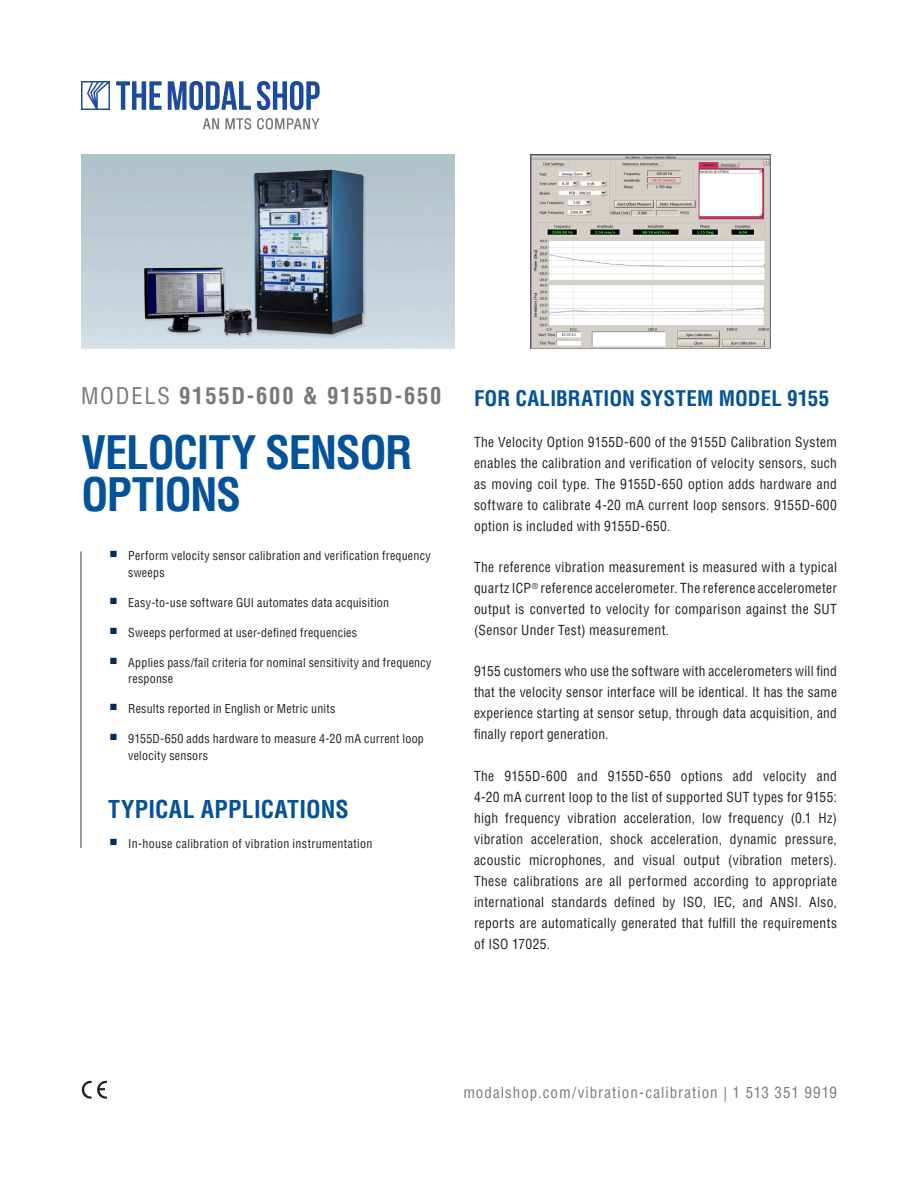
<style>
.page{position:relative;width:918px;height:1188px;background:#fff}
.page>*{position:absolute;margin:0;border:0;box-sizing:border-box;transform-origin:0 0}
.Main_Headline{font:700 condensed 45px/42px "Helvetica LT Pro";letter-spacing:-.03em;color:#04529a}
.Bullet_Header{font:700 condensed 24px "Helvetica LT Pro";letter-spacing:.01em;color:#04529a}
.model{font:700 condensed 22.5px "Helvetica LT Pro";letter-spacing:.08em;color:#76787b}
.subheader{font:700 condensed 21px "Helvetica LT Pro";letter-spacing:.005em;color:#04529a}
.Footer_Contact{font:condensed 15px "Helvetica LT Pro";letter-spacing:.07em;color:#76787b}
.Body_1{font:condensed 13.5px/21px "Helvetica LT Pro";letter-spacing:.025em;color:#231f20;text-align:justify}
.t1{font:condensed 12px/16.5px "Helvetica LT Pro";letter-spacing:.02em;color:#231f20}
.s1{font-weight:400}
</style>
<div class="page">
<svg style="left:81px;top:1081px;width:26px;height:18px"></svg>
<img style="left:81px;top:154px;width:374px;height:194px">
<img style="left:530px;top:154px;width:240px;height:194px">
<svg style="left:203px;top:118px;width:16px;height:11px"></svg>
<svg style="left:226px;top:118px;width:25px;height:12px"></svg>
<svg style="left:257px;top:118px;width:63px;height:12px"></svg>
<svg style="left:116px;top:81px;width:46px;height:29px"></svg>
<svg style="left:168px;top:81px;width:83px;height:29px"></svg>
<svg style="left:257px;top:81px;width:63px;height:29px"></svg>
<svg style="left:81px;top:81px;width:29px;height:29px"></svg>
<hr style="left:80px;top:551px;width:2px;height:297px;background:#76787b">
<p class="model" style="left:81px;top:381px;width:362px"><span class="s1">MODELS</span> 9155D-600 &amp; 9155D‑650</p>
<p class="subheader" style="left:474px;top:384px;width:357px">FOR CALIBRATION SYSTEM MODEL 9155</p>
<p class="Body_1" style="left:474px;top:431px;width:365px">The Velocity Option 9155D-600 of the 9155D Calibration System enables the calibration and verification of velocity sensors, such as moving coil type. The 9155D-650 option adds hardware and software to calibrate 4-20 mA current loop sensors. 9155D-600 option is included with 9155D-650.</p>
<p class="Body_1" style="left:474px;top:557px;width:365px">The reference vibration measurement is measured with a typical quartz ICP<sup>®</sup> reference accelerometer. The reference accelerometer output is converted to velocity for comparison against the SUT (Sensor Under Test) measurement.</p>
<p class="Body_1" style="left:474px;top:661px;width:364px">9155 customers who use the software with accelerometers will find that the velocity sensor interface will be identical. It has the same experience starting at sensor setup, through data acquisition, and finally report generation.</p>
<p class="Body_1" style="left:474px;top:765px;width:365px">The 9155D-600 and 9155D-650 options add velocity and 4-20 mA current loop to the list of supported SUT types for 9155: high frequency vibration acceleration, low frequency (0.1 Hz) vibration acceleration, shock acceleration, dynamic pressure, acoustic microphones, and visual output (vibration meters).<br>These calibrations are all performed according to appropriate international standards defined by ISO, IEC, and ANSI. Also, reports are automatically generated that fulfill the requirements of ISO 17025.</p>
<p class="Main_Headline" style="left:81px;top:430px;width:333px">VELOCITY SENSOR<br>OPTIONS</p>
<p class="t1" style="left:128px;top:547px;width:304px;text-indent:-18px"><sup>■</sup> Perform velocity sensor calibration and verification frequency sweeps</p>
<p class="t1" style="left:110px;top:594px;width:280px"><sup>■</sup> Easy-to-use software GUI automates data acquisition</p>
<p class="t1" style="left:110px;top:624px;width:248px"><sup>■</sup> Sweeps performed at user-defined frequencies</p>
<p class="t1" style="left:128px;top:654px;width:305px;text-indent:-18px"><sup>■</sup> Applies pass/fail criteria for nominal sensitivity and frequency response</p>
<p class="t1" style="left:110px;top:700px;width:227px"><sup>■</sup> Results reported in English or Metric units</p>
<p class="t1" style="left:128px;top:730px;width:297px;text-indent:-18px"><sup>■</sup> 9155D-650 adds hardware to measure 4-20 mA current loop velocity sensors</p>
<p class="Bullet_Header" style="left:108px;top:793px;width:242px">TYPICAL APPLICATIONS</p>
<p class="t1" style="left:110px;top:835px;width:264px"><sup>■</sup> In-house calibration of vibration instrumentation</p>
<p class="Footer_Contact" style="left:463px;top:1083px;width:375px">modalshop.com/vibration-calibration | 1 513 351 9919</p>
</div>
